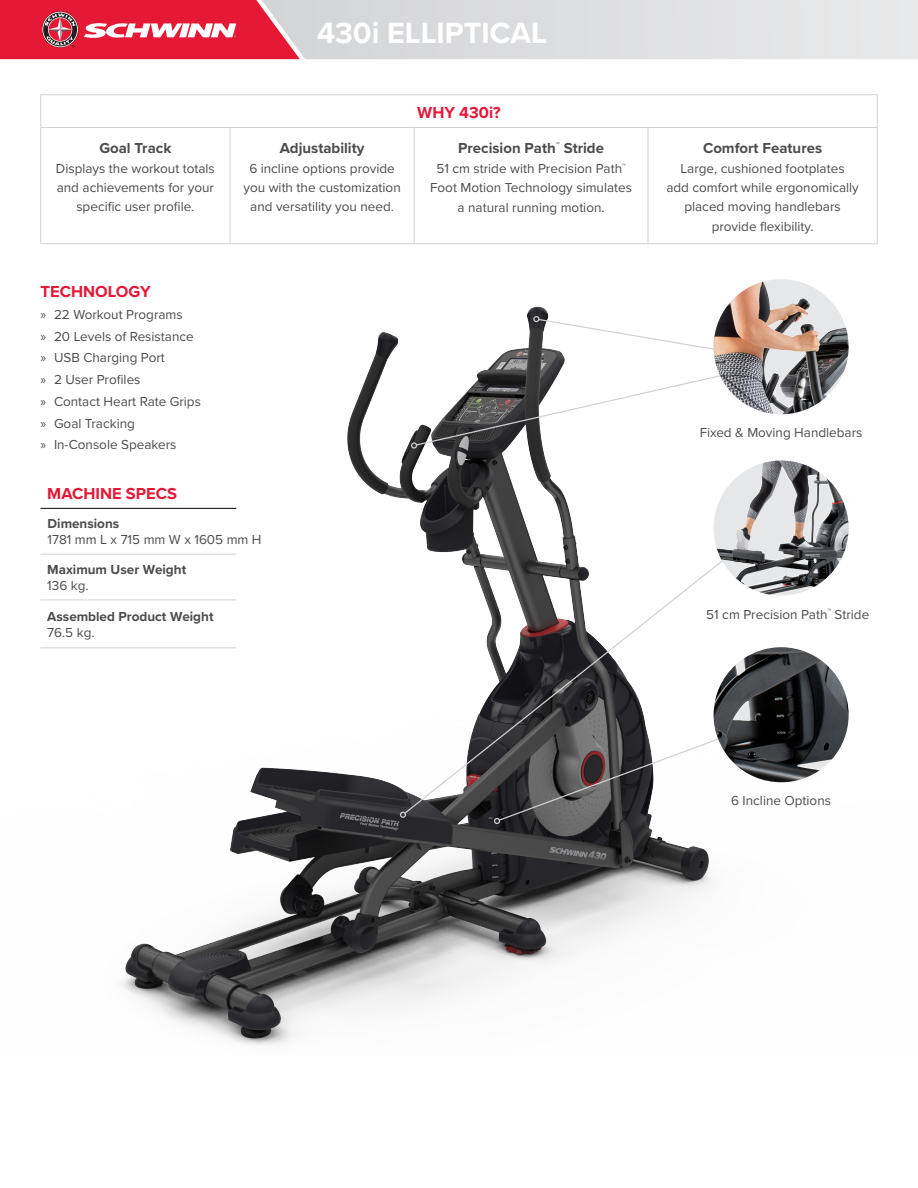
<style>
.page{position:relative;width:918px;height:1188px;background:#fff}
.page>*{position:absolute;margin:0;border:0;box-sizing:border-box;transform-origin:0 0}
.t1{font:700 30.3px "Proxima Nova";color:#fff}
.t2{font:700 16.5px "Proxima Nova";color:#e51836}
.t3{font:700 15px "Proxima Nova";color:#4b4c4d}
.t4{font:13.5px/19.5px "Proxima Nova";color:#4b4c4d;text-align:center}
.t5{font:700 13.5px/16.2px "Proxima Nova";color:#4b4c4d}
.s1{font-family:"Myriad Pro"}
.s2{font-weight:700}
.s3{font-weight:400}
</style>
<div class="page">
<img style="left:40px;top:281px;width:748px;height:764px">
<hr style="left:40px;top:554px;width:196px;height:1px;background:#d1d2d4">
<hr style="left:40px;top:600px;width:196px;height:1px;background:#d1d2d4">
<hr style="left:40px;top:508px;width:196px;height:1px;background:#231f20">
<hr style="left:40px;top:648px;width:196px;height:1px;background:#d1d2d4">
<hr style="left:40px;top:95px;width:1px;height:32px;background:#d1d2d4">
<hr style="left:40px;top:94px;width:190px;height:1px;background:#d1d2d4">
<hr style="left:230px;top:94px;width:184px;height:1px;background:#d1d2d4">
<hr style="left:414px;top:94px;width:234px;height:1px;background:#d1d2d4">
<hr style="left:648px;top:94px;width:230px;height:1px;background:#d1d2d4">
<hr style="left:877px;top:95px;width:1px;height:32px;background:#d1d2d4">
<hr style="left:40px;top:128px;width:1px;height:116px;background:#d1d2d4">
<hr style="left:40px;top:127px;width:190px;height:1px;background:#d1d2d4">
<hr style="left:230px;top:127px;width:184px;height:1px;background:#d1d2d4">
<hr style="left:414px;top:127px;width:234px;height:1px;background:#d1d2d4">
<hr style="left:648px;top:127px;width:230px;height:1px;background:#d1d2d4">
<hr style="left:230px;top:128px;width:1px;height:116px;background:#d1d2d4">
<hr style="left:414px;top:128px;width:1px;height:116px;background:#d1d2d4">
<hr style="left:648px;top:128px;width:1px;height:116px;background:#d1d2d4">
<hr style="left:877px;top:128px;width:1px;height:116px;background:#d1d2d4">
<hr style="left:40px;top:244px;width:190px;height:1px;background:#d1d2d4">
<hr style="left:230px;top:244px;width:184px;height:1px;background:#d1d2d4">
<hr style="left:414px;top:244px;width:234px;height:1px;background:#d1d2d4">
<hr style="left:648px;top:244px;width:230px;height:1px;background:#d1d2d4">
<svg style="left:0;top:0;width:918px;height:59px;background:#e0aab3"></svg>
<svg style="left:410px;top:315px;width:370px;height:135px"></svg>
<svg style="left:493px;top:782px;width:295px;height:43px"></svg>
<svg style="left:403px;top:512px;width:380px;height:303px"></svg>
<svg style="left:398px;top:810px;width:9px;height:9px"></svg>
<img style="left:714px;top:282px;width:135px;height:132px">
<img style="left:717px;top:461px;width:132px;height:134px">
<img style="left:714px;top:647px;width:135px;height:135px">
<p class="t1" style="left:317px;top:10px;width:232px">430i ELLIPTICAL</p>
<p class="t3" style="left:99px;top:137px;width:73px">Goal Track</p>
<p class="t4" style="left:56px;top:158px;width:160px">Displays the workout totals and achievements for your specific user profile.</p>
<p class="t3" style="left:280px;top:137px;width:86px">Adjustability</p>
<p class="t4" style="left:243px;top:158px;width:159px">6 incline options provide you with the customization and versatility you need.</p>
<p class="t2" style="left:417px;top:101px;width:85px">WHY 430i?</p>
<p class="t3" style="left:458px;top:137px;width:147px">Precision Path<sup>™</sup> Stride</p>
<p class="t4" style="left:430px;top:158px;width:203px">51 cm stride with Precision Path<sup>™<br></sup>Foot Motion Technology simulates a natural running motion.</p>
<p class="t2" style="left:40px;top:279px;width:112px">TECHNOLOGY</p>
<p class="t4" style="left:40px;top:304px;width:144px"><span class="s1">»</span> 22 Workout Programs</p>
<p class="t4" style="left:40px;top:326px;width:155px"><span class="s1">»</span> 20 Levels of Resistance</p>
<p class="t4" style="left:40px;top:347px;width:126px"><span class="s1">»</span> USB Charging Port</p>
<p class="t4" style="left:40px;top:369px;width:102px"><span class="s1">»</span> 2 User Profiles</p>
<p class="t4" style="left:40px;top:391px;width:162px"><span class="s1">»</span> Contact Heart Rate Grips</p>
<p class="t4" style="left:40px;top:413px;width:96px"><span class="s1">»</span> Goal Tracking</p>
<p class="t4" style="left:40px;top:434px;width:137px"><span class="s1">»</span> In-Console Speakers</p>
<p class="t2" style="left:47px;top:481px;width:131px">MACHINE SPECS</p>
<p class="t4" style="left:48px;top:514px;width:216px;line-height:16.8px;text-align:left"><span class="s2">Dimensions<br></span>1781 mm L x 715 mm W x 1605 mm H</p>
<p class="t5" style="left:47px;top:561px;width:140px">Maximum User Weight<br><span class="s3">136 kg.</span></p>
<p class="t5" style="left:47px;top:608px;width:168px">Assembled Product Weight<br><span class="s3">76.5 kg.</span></p>
<p class="t3" style="left:703px;top:137px;width:121px">Comfort Features</p>
<p class="t4" style="left:666px;top:158px;width:194px">Large, cushioned footplates<br>add comfort while ergonomically placed moving handlebars provide flexibility.</p>
<p class="t4" style="left:700px;top:422px;width:164px">Fixed &amp; Moving Handlebars</p>
<p class="t4" style="left:706px;top:604px;width:165px">51 cm Precision Path<sup>™</sup> Stride</p>
<p class="t4" style="left:731px;top:790px;width:101px">6 Incline Options</p>
</div>
